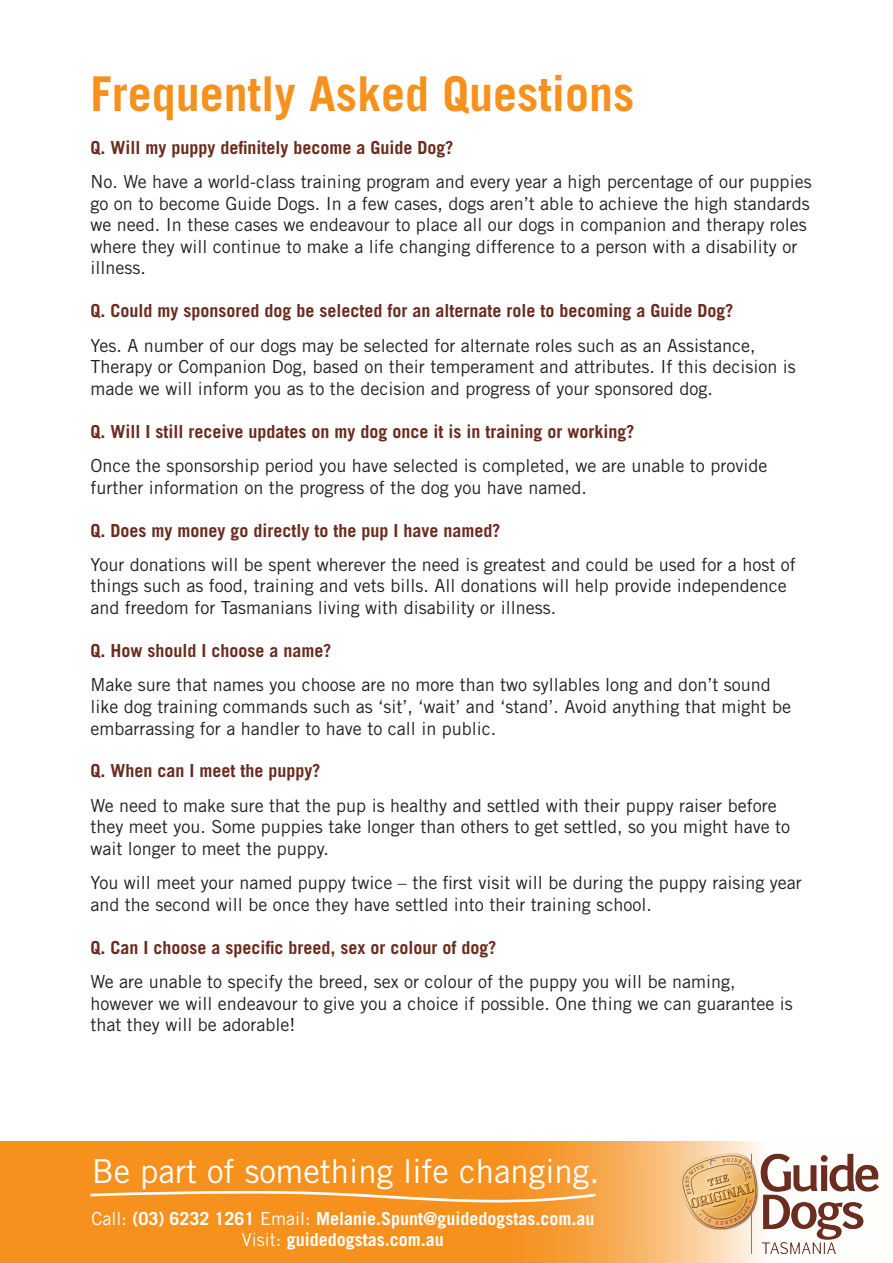
<style>
.page{position:relative;width:893px;height:1263px;background:#fff}
.page>*{position:absolute;margin:0;border:0;box-sizing:border-box;transform-origin:0 0}
.t1{font:700 48px "Trade Gothic LT Std";color:#f6911e}
.t2{font:33px "Trade Gothic LT Std";color:#fff}
.t3{font:18px/21.6px "Trade Gothic LT Std";color:#231f20}
.t4{font:700 18px "Trade Gothic LT Std";color:#6a2c1f}
.t5{font:700 18px/21.6px "Trade Gothic LT Std";color:#fff;text-align:center}
.s1{font-weight:400}
</style>
<div class="page">
<svg style="left:0;top:1141px;width:836px;height:122px;background:#f6982d"></svg>
<svg style="left:88px;top:1189px;width:510px;height:15px;background:#f7a547"></svg>
<img style="left:673px;top:1143px;width:206px;height:110px">
<h1 class="t1" style="left:90px;top:64px;width:545px">Frequently Asked Questions</h1>
<p class="t4" style="left:90px;top:136px;width:365px">Q. Will my puppy definitely become a Guide Dog?</p>
<p class="t3" style="left:90px;top:171px;width:723px">No. We have a world-class training program and every year a high percentage of our puppies go on to become Guide Dogs. In a few cases, dogs aren’t able to achieve the high standards we need. In these cases we endeavour to place all our dogs in companion and therapy roles where they will continue to make a life changing difference to a person with a disability or illness.</p>
<p class="t4" style="left:90px;top:300px;width:645px">Q. Could my sponsored dog be selected for an alternate role to becoming a Guide Dog?</p>
<p class="t3" style="left:90px;top:334px;width:707px">Yes. A number of our dogs may be selected for alternate roles such as an Assistance,<br>Therapy or Companion Dog, based on their temperament and attributes. If this decision is made we will inform you as to the decision and progress of your sponsored dog.</p>
<p class="t4" style="left:90px;top:420px;width:546px">Q. Will I still receive updates on my dog once it is in training or working?</p>
<p class="t3" style="left:90px;top:455px;width:678px">Once the sponsorship period you have selected is completed, we are unable to provide further information on the progress of the dog you have named.</p>
<p class="t4" style="left:90px;top:519px;width:412px">Q. Does my money go directly to the pup I have named?</p>
<p class="t3" style="left:90px;top:553px;width:707px">Your donations will be spent wherever the need is greatest and could be used for a host of things such as food, training and vets bills. All donations will help provide independence and freedom for Tasmanians living with disability or illness.</p>
<p class="t4" style="left:90px;top:639px;width:243px">Q. How should I choose a name?</p>
<p class="t3" style="left:90px;top:674px;width:702px">Make sure that names you choose are no more than two syllables long and don’t sound like dog training commands such as ‘sit’, ‘wait’ and ‘stand’. Avoid anything that might be embarrassing for a handler to have to call in public.</p>
<p class="t4" style="left:90px;top:760px;width:232px">Q. When can I meet the puppy?</p>
<p class="t3" style="left:90px;top:794px;width:701px">We need to make sure that the pup is healthy and settled with their puppy raiser before they meet you. Some puppies take longer than others to get settled, so you might have to wait longer to meet the puppy.</p>
<p class="t3" style="left:90px;top:872px;width:713px">You will meet your named puppy twice – the first visit will be during the puppy raising year and the second will be once they have settled into their training school.</p>
<p class="t4" style="left:90px;top:936px;width:408px">Q. Can I choose a specific breed, sex or colour of dog?</p>
<p class="t3" style="left:90px;top:971px;width:704px">We are unable to specify the breed, sex or colour of the puppy you will be naming, however we will endeavour to give you a choice if possible. One thing we can guarantee is that they will be adorable!</p>
<h2 class="t2" style="left:92px;top:1151px;width:509px">Be part of something life changing.</h2>
<p class="t5" style="left:91px;top:1207px;width:504px"><span class="s1">Call:</span> (03) 6232 1261 <span class="s1">Email:</span> Melanie.Spunt@guidedogstas.com.au<br><span class="s1">Visit:</span> guidedogstas.com.au</p>
</div>
